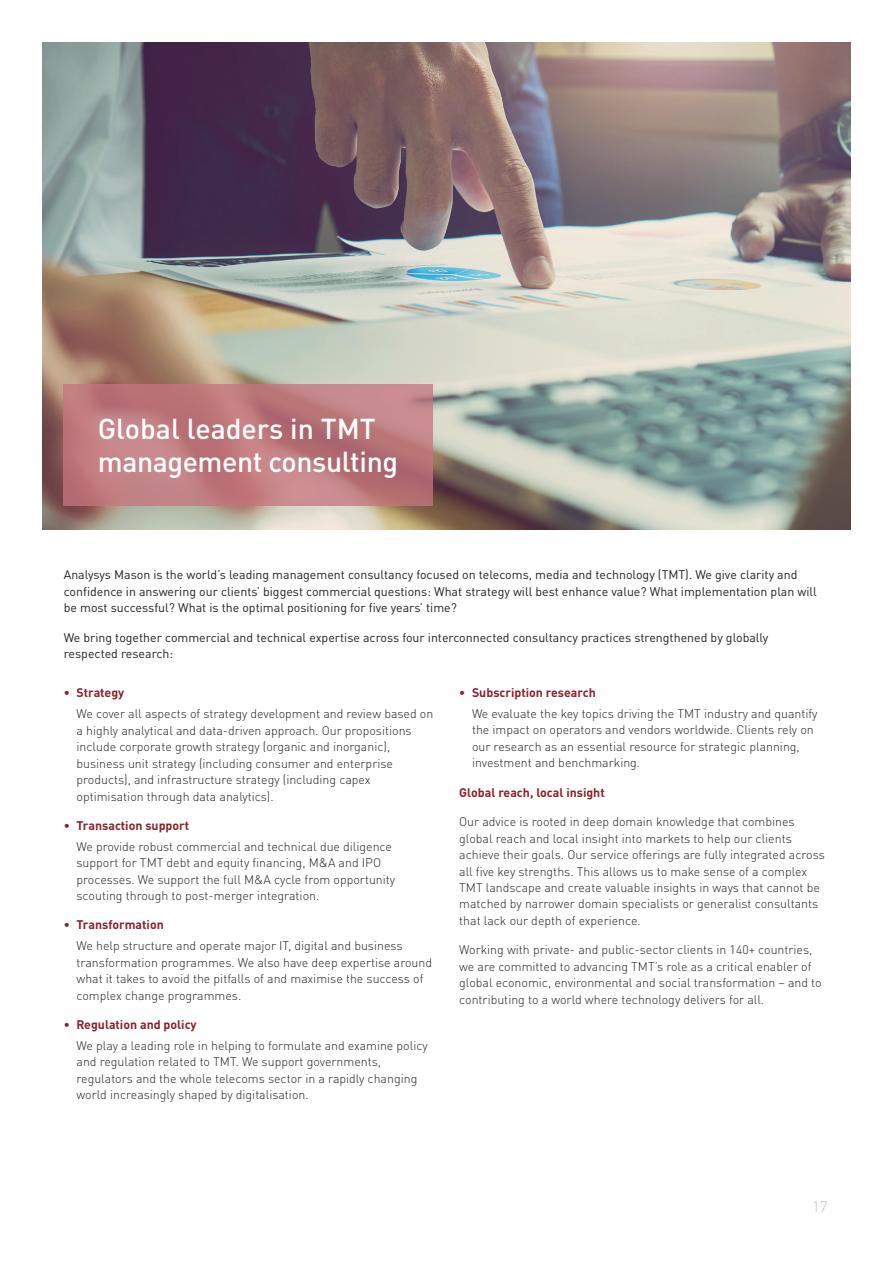
<style>
.page{position:relative;width:893px;height:1263px;background:#fff}
.page>*{position:absolute;margin:0;border:0;box-sizing:border-box;transform-origin:0 0}
.t1{font:500 28.5px/33px "DINOT";letter-spacing:-.015em;color:#fff}
.t2{font:300 15px "DINOT";color:#bcbdc0}
.t3{font:300 12.3px/16.5px "DINOT";color:#231f20}
.t4{font:12.3px/16.5px "DINOT";color:#231f20}
.t5{font:700 12.3px "DINOT";color:#88222d}
</style>
<div class="page">
<img style="left:43px;top:43px;width:807px;height:486px">
<svg style="left:64px;top:385px;width:369px;height:121px;background:#be7a7e"></svg>
<h1 class="t1" style="left:98px;top:411px;width:302px">Global leaders in TMT management consulting</h1>
<p class="t4" style="left:64px;top:566px;width:755px">Analysys Mason is the world’s leading management consultancy focused on telecoms, media and technology (TMT). We give clarity and confidence in answering our clients’ biggest commercial questions: What strategy will best enhance value? What implementation plan will be most successful? What is the optimal positioning for five years’ time?</p>
<p class="t4" style="left:64px;top:629px;width:706px">We bring together commercial and technical expertise across four interconnected consultancy practices strengthened by globally respected research:</p>
<p class="t5" style="left:64px;top:685px;width:62px">• Strategy</p>
<p class="t3" style="left:77px;top:705px;width:358px">We cover all aspects of strategy development and review based on a highly analytical and data-driven approach. Our propositions include corporate growth strategy (organic and inorganic), business unit strategy (including consumer and enterprise products), and infrastructure strategy (including capex optimisation through data analytics).</p>
<p class="t5" style="left:64px;top:817px;width:127px">• Transaction support</p>
<p class="t3" style="left:77px;top:838px;width:320px">We provide robust commercial and technical due diligence support for TMT debt and equity financing, M&amp;A and IPO processes. We support the full M&amp;A cycle from opportunity scouting through to post-merger integration.</p>
<p class="t5" style="left:64px;top:917px;width:102px">• Transformation</p>
<p class="t3" style="left:77px;top:937px;width:357px">We help structure and operate major IT, digital and business transformation programmes. We also have deep expertise around what it takes to avoid the pitfalls of and maximise the success of complex change programmes.</p>
<p class="t5" style="left:64px;top:1016px;width:134px">• Regulation and policy</p>
<p class="t3" style="left:77px;top:1037px;width:353px">We play a leading role in helping to formulate and examine policy and regulation related to TMT. We support governments, regulators and the whole telecoms sector in a rapidly changing world increasingly shaped by digitalisation.</p>
<p class="t5" style="left:459px;top:685px;width:138px">• Subscription research</p>
<p class="t3" style="left:472px;top:705px;width:347px">We evaluate the key topics driving the TMT industry and quantify the impact on operators and vendors worldwide. Clients rely on our research as an essential resource for strategic planning, investment and benchmarking.</p>
<p class="t5" style="left:459px;top:784px;width:147px">Global reach, local insight</p>
<p class="t3" style="left:459px;top:813px;width:367px">Our advice is rooted in deep domain knowledge that combines global reach and local insight into markets to help our clients achieve their goals. Our service offerings are fully integrated across all five key strengths. This allows us to make sense of a complex TMT landscape and create valuable insights in ways that cannot be matched by narrower domain specialists or generalist consultants that lack our depth of experience.</p>
<p class="t3" style="left:459px;top:941px;width:364px">Working with private- and public-sector clients in 140+ countries, we are committed to advancing TMT’s role as a critical enabler of global economic, environmental and social transformation – and to contributing to a world where technology delivers for all.</p>
<p class="t2" style="left:812px;top:1197px;width:17px">17</p>
</div>
